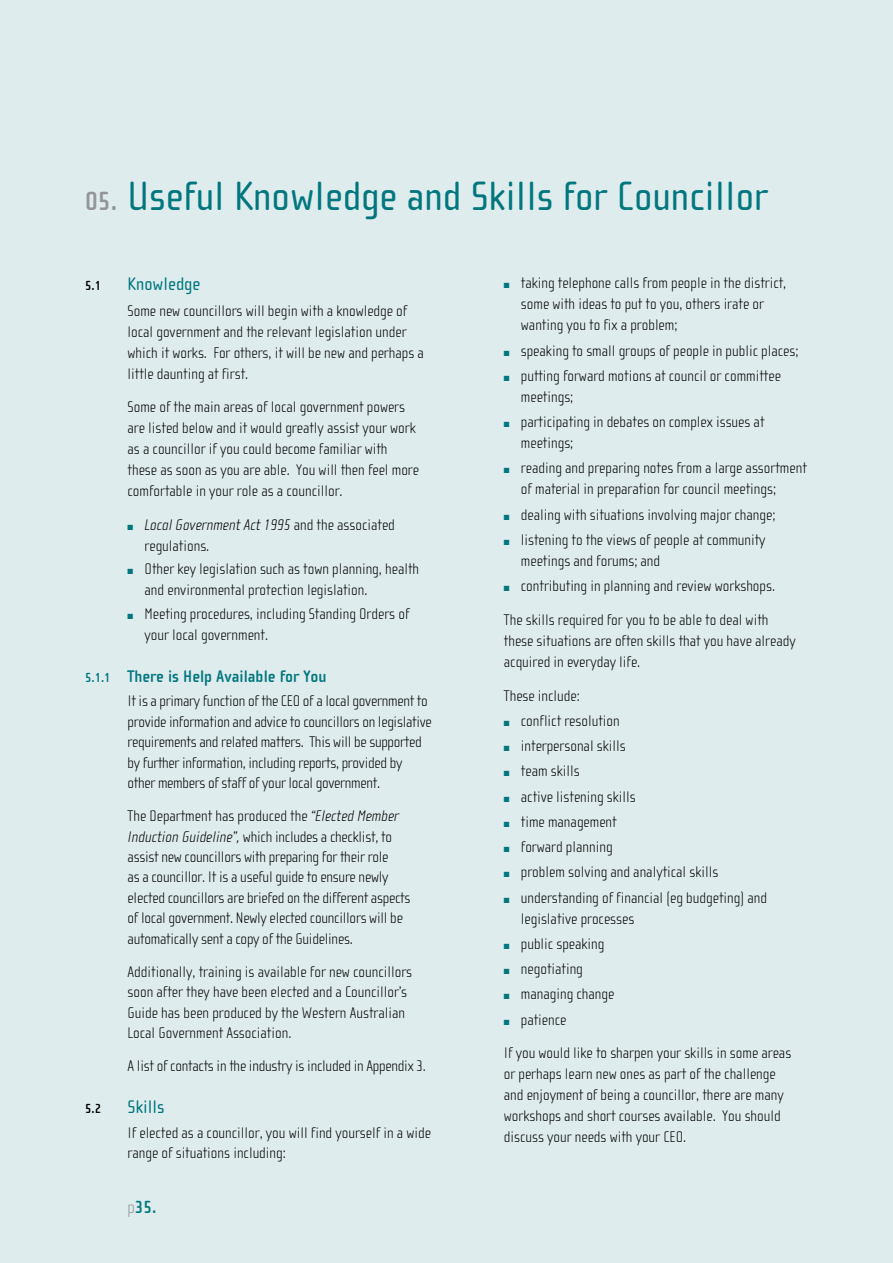
<style>
.page{position:relative;width:893px;height:1263px;background:#dfeced}
.page>*{position:absolute;margin:0;border:0;box-sizing:border-box;transform-origin:0 0}
.t1{font:42px "Cholla Sans";color:#00777e}
.t2{font:18.75px "Cholla Sans";color:#00777e}
.t3{font:700 18px "Cholla Sans";color:#00777e}
.t4{font:700 17.25px "Cholla Sans";color:#00777e}
.t5{font:100 15.75px/21px "Cholla Sans";color:#000}
.t6{font:700 13.5px "Cholla Sans";color:#000}
.s1{font-weight:700;font-size:27px;color:#939598}
.s2{color:#00777e}
.s3{font-style:italic}
.s4{font-size:13.5px}
.s5{font-weight:100;color:#939598}
</style>
<div class="page">
<h1 class="t1" style="left:85px;top:173px;width:684px"><span class="s1">05.</span> Useful Knowledge and Skills for Councillor</h1>
<p class="t6" style="left:85px;top:279px;width:18px">5.1</p>
<p class="t2" style="left:128px;top:274px;width:74px">Knowledge</p>
<p class="t5" style="left:128px;top:300px;width:298px">Some new councillors will begin with a knowledge of local government and the relevant legislation under which it works. For others, it will be new and perhaps a little daunting at first.</p>
<p class="t5" style="left:128px;top:397px;width:293px">Some of the main areas of local government powers are listed below and it would greatly assist your work as a councillor if you could become familiar with these as soon as you are able. You will then feel more comfortable in your role as a councillor.</p>
<p class="t5" style="left:145px;top:515px;width:252px;text-indent:-17px"><span class="s2">■</span> <span class="s3">Local Government Act 1995</span> and the associated regulations.</p>
<p class="t5" style="left:145px;top:559px;width:276px;text-indent:-17px"><span class="s2">■</span> Other key legislation such as town planning, health and environmental protection legislation.</p>
<p class="t5" style="left:145px;top:603px;width:266px;text-indent:-17px"><span class="s2">■</span> Meeting procedures, including Standing Orders of your local government.</p>
<p class="t4" style="left:85px;top:667px;width:243px"><span class="s4">5.1.1</span> There is Help Available for You</p>
<p class="t5" style="left:128px;top:691px;width:306px;line-height:20.4px">It is a primary function of the CEO of a local government to provide information and advice to councillors on legislative requirements and related matters. This will be supported by further information, including reports, provided by other members of staff of your local government.</p>
<p class="t5" style="left:128px;top:806px;width:284px;line-height:20.4px">The Department has produced the <span class="s3">“Elected Member Induction Guideline”,</span> which includes a checklist, to assist new councillors with preparing for their role<br>as a councillor. It is a useful guide to ensure newly elected councillors are briefed on the different aspects of local government. Newly elected councillors will be automatically sent a copy of the Guidelines.</p>
<p class="t5" style="left:128px;top:961px;width:286px;line-height:20.4px">Additionally, training is available for new councillors soon after they have been elected and a Councillor’s Guide has been produced by the Western Australian Local Government Association.</p>
<p class="t5" style="left:128px;top:1056px;width:300px">A list of contacts in the industry is included in Appendix 3.</p>
<p class="t6" style="left:85px;top:1101px;width:18px">5.2</p>
<p class="t2" style="left:128px;top:1097px;width:38px">Skills</p>
<p class="t5" style="left:128px;top:1123px;width:305px;line-height:20.4px">If elected as a councillor, you will find yourself in a wide range of situations including:</p>
<p class="t3" style="left:128px;top:1197px;width:30px"><span class="s5">p</span>35.</p>
<p class="t5" style="left:521px;top:273px;width:267px;text-indent:-17px"><span class="s2">■</span> taking telephone calls from people in the district, some with ideas to put to you, others irate or wanting you to fix a problem;</p>
<p class="t5" style="left:504px;top:340px;width:296px"><span class="s2">■</span> speaking to small groups of people in public places;</p>
<p class="t5" style="left:521px;top:365px;width:262px;text-indent:-17px"><span class="s2">■</span> putting forward motions at council or committee meetings;</p>
<p class="t5" style="left:521px;top:412px;width:245px;text-indent:-17px"><span class="s2">■</span> participating in debates on complex issues at meetings;</p>
<p class="t5" style="left:521px;top:458px;width:287px;text-indent:-17px"><span class="s2">■</span> reading and preparing notes from a large assortment of material in preparation for council meetings;</p>
<p class="t5" style="left:504px;top:504px;width:273px"><span class="s2">■</span> dealing with situations involving major change;</p>
<p class="t5" style="left:521px;top:529px;width:246px;text-indent:-17px"><span class="s2">■</span> listening to the views of people at community meetings and forums; and</p>
<p class="t5" style="left:504px;top:569px;width:273px;line-height:33.8px"><span class="s2">■</span> contributing in planning and review workshops.<br>The skills required for you to be able to deal with</p>
<p class="t5" style="left:504px;top:630px;width:293px">these situations are often skills that you have already acquired in everyday life.</p>
<p class="t5" style="left:504px;top:685px;width:77px">These include:</p>
<p class="t5" style="left:504px;top:710px;width:117px"><span class="s2">■</span> conflict resolution</p>
<p class="t5" style="left:504px;top:736px;width:123px"><span class="s2">■</span> interpersonal skills</p>
<p class="t5" style="left:504px;top:761px;width:77px"><span class="s2">■</span> team skills</p>
<p class="t5" style="left:504px;top:786px;width:133px"><span class="s2">■</span> active listening skills</p>
<p class="t5" style="left:504px;top:811px;width:114px"><span class="s2">■</span> time management</p>
<p class="t5" style="left:504px;top:837px;width:110px"><span class="s2">■</span> forward planning</p>
<p class="t5" style="left:504px;top:862px;width:216px"><span class="s2">■</span> problem solving and analytical skills</p>
<p class="t5" style="left:521px;top:887px;width:248px;text-indent:-17px"><span class="s2">■</span> understanding of financial (eg budgeting) and legislative processes</p>
<p class="t5" style="left:504px;top:933px;width:102px"><span class="s2">■</span> public speaking</p>
<p class="t5" style="left:504px;top:959px;width:80px"><span class="s2">■</span> negotiating</p>
<p class="t5" style="left:504px;top:984px;width:112px"><span class="s2">■</span> managing change</p>
<p class="t5" style="left:504px;top:1003px;width:289px;line-height:33.8px"><span class="s2">■</span> patience<br>If you would like to sharpen your skills in some areas</p>
<p class="t5" style="left:504px;top:1064px;width:281px">or perhaps learn new ones as part of the challenge and enjoyment of being a councillor, there are many workshops and short courses available. You should discuss your needs with your CEO.</p>
</div>
